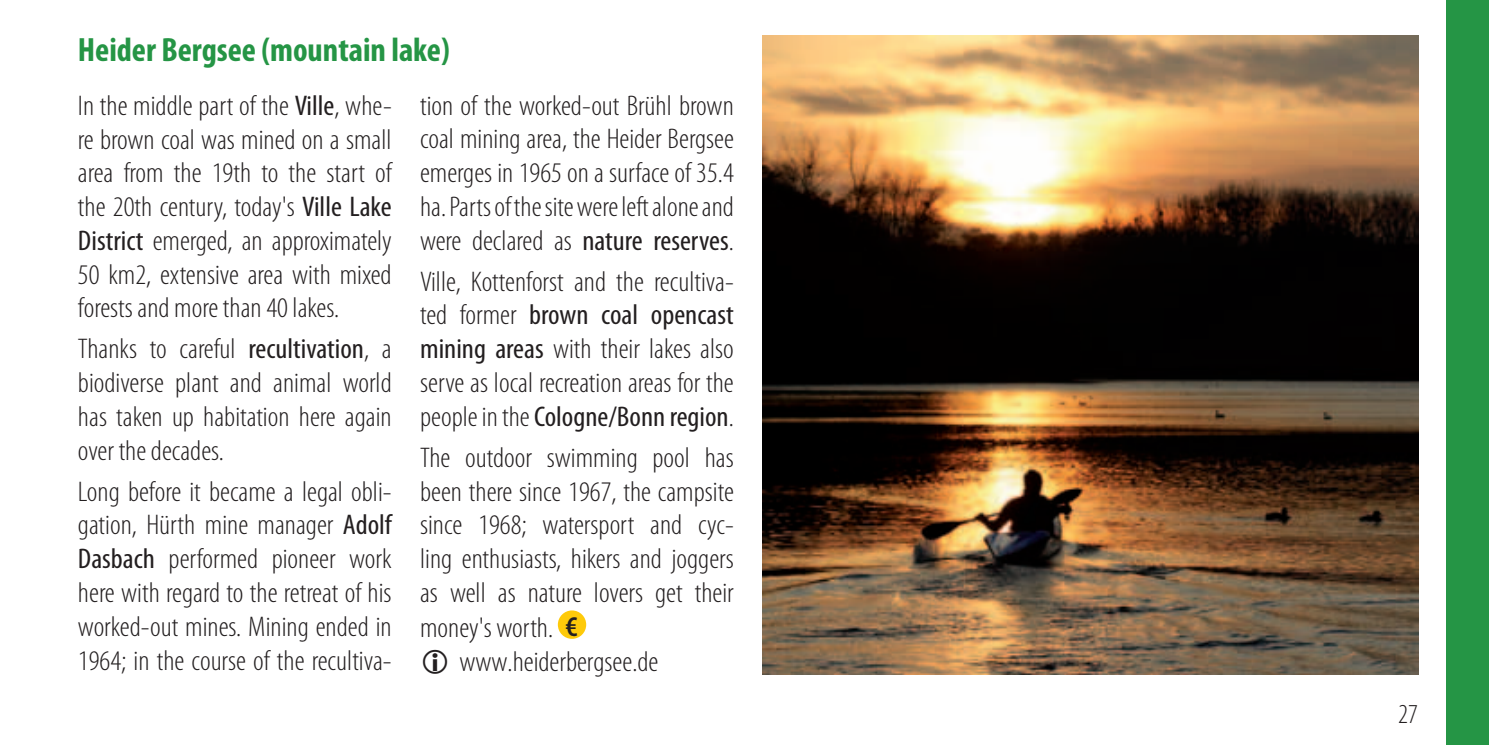
<style>
.page{position:relative;width:1489px;height:745px;background:#fff}
.page>*{position:absolute;margin:0;border:0;box-sizing:border-box;transform-origin:0 0}
.t1{font:700 condensed 33.75px "Myriad Pro";color:#259545}
.t2{font:300 condensed 28.5px/33.8px "Myriad Pro";color:#231f20;text-align:justify;scale:1.05 1}
.t3{font:300 condensed 27.5px "Myriad Pro";color:#231f20}
.s1{font-weight:400}
.s2{font-weight:600}
</style>
<div class="page">
<div style="left:1446px;top:0;width:42px;height:744px;background:#259545"></div>
<img style="left:762px;top:35px;width:655px;height:638px">
<div style="left:558px;top:610px;width:28px;height:28px;background:#feca0a;border-radius:50%"></div>
<p class="t1" style="left:78px;top:28px;width:373px">Heider Bergsee (mountain lake)</p>
<p class="t2" style="left:78px;top:88px;width:300px">In the middle part of the <span class="s1">Ville</span>, whe&shy;re brown coal was mined on a small area from the 19th to the start of the 20th century, today's <span class="s1">Ville Lake District</span> emerged, an approximately 50 km2, extensive area with mixed forests and more than 40 lakes.</p>
<p class="t2" style="left:78px;top:331px;width:300px">Thanks to careful <span class="s1">recultivation</span>, a biodiverse plant and animal world has taken up habitation here again over the decades.</p>
<p class="t2" style="left:78px;top:474px;width:300px">Long before it became a legal obli&shy;gation, Hürth mine manager <span class="s1">Adolf Dasbach</span> performed pioneer work here with regard to the retreat of his worked-out mines. Mining ended in 1964; in the course of the recultiva-</p>
<p class="t2" style="left:420px;top:88px;width:300px">tion of the worked-out Brühl brown coal mining area, the Heider Bergsee emerges in 1965 on a surface of 35.4 ha. Parts of the site were left alone and were declared as <span class="s1">nature reserves</span>.</p>
<p class="t2" style="left:420px;top:264px;width:300px">Ville, Kottenforst and the recultiva&shy;ted former <span class="s1">brown coal opencast mining areas</span> with their lakes also serve as local recreation areas for the people in the <span class="s1">Cologne/Bonn region</span>.</p>
<p class="t2" style="left:420px;top:440px;width:300px">The outdoor swimming pool has</p>
<p class="t2" style="left:420px;top:473px;width:300px">been there since 1967, the campsite</p>
<p class="t2" style="left:420px;top:507px;width:300px">since 1968; watersport and cyc-</p>
<p class="t2" style="left:420px;top:541px;width:300px">ling enthusiasts, hikers and joggers</p>
<p class="t2" style="left:420px;top:575px;width:300px">as well as nature lovers get their</p>
<p class="t2" style="left:420px;top:610px;width:152px">money's worth. <span class="s2">€</span></p>
<p class="t2" style="left:459px;top:644px;width:191px">www.heiderbergsee.de</p>
<p class="t3" style="left:1398px;top:697px;width:21px">27</p>
</div>
